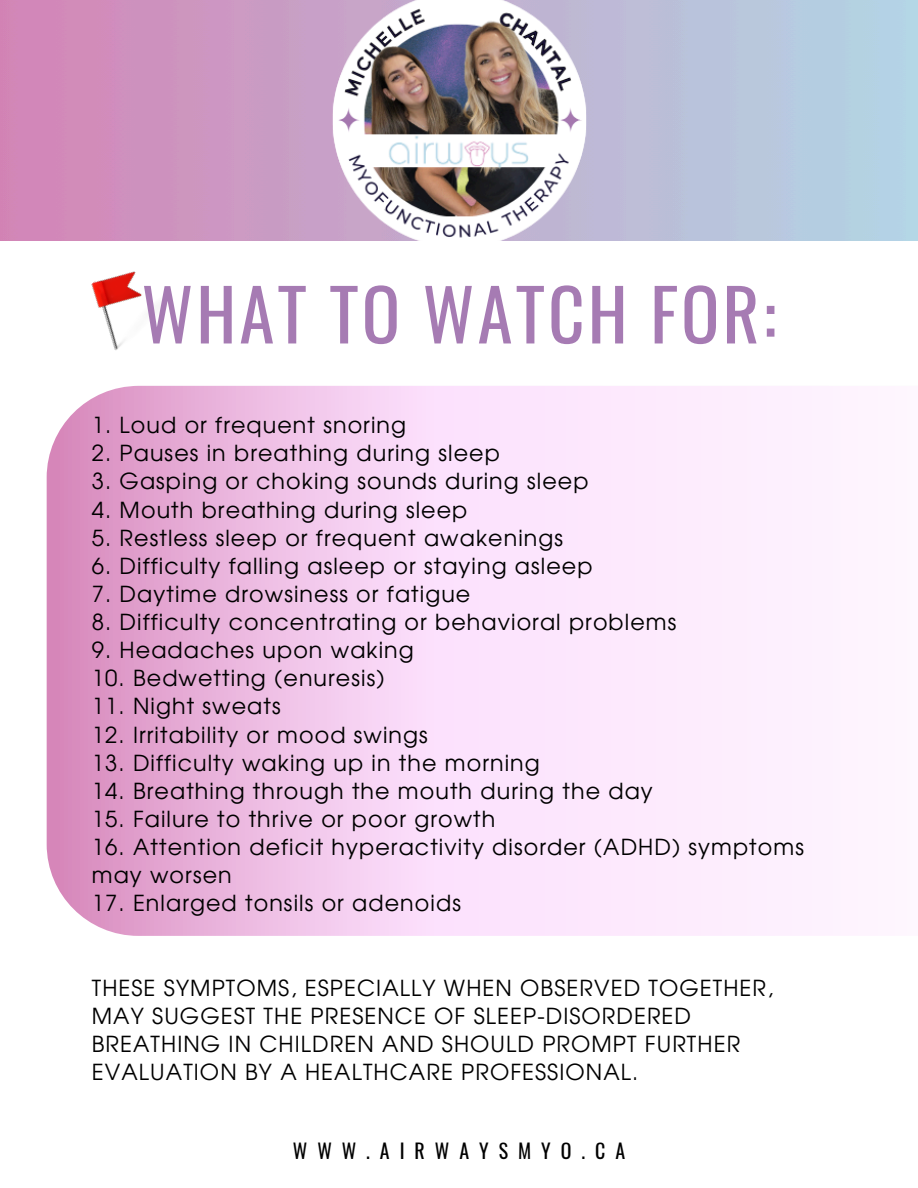
<style>
.page{position:relative;width:918px;height:1188px;background:#fff}
.page>*{position:absolute;margin:0;border:0;box-sizing:border-box;transform-origin:0 0}
.t1{font:71.1px "Oswald";letter-spacing:.045em;color:#a67bb3}
.t2{font:22.2px/28.2px "Evolventa";letter-spacing:.05em;color:#000}
.t3{font:19.95px "Oswald";letter-spacing:.5em;color:#000}
</style>
<div class="page">
<img style="left:0;top:0;width:918px;height:241px">
<img style="left:91px;top:271px;width:51px;height:79px">
<svg style="left:47px;top:386px;width:831px;height:550px"></svg>
<p class="t1" style="left:141px;top:259px;width:637px">WHAT TO WATCH FOR:</p>
<p class="t2" style="left:92px;top:412px;width:316px">1. Loud or frequent snoring</p>
<p class="t2" style="left:92px;top:441px;width:410px">2. Pauses in breathing during sleep</p>
<p class="t2" style="left:92px;top:469px;width:498px">3. Gasping or choking sounds during sleep</p>
<p class="t2" style="left:92px;top:497px;width:377px">4. Mouth breathing during sleep</p>
<p class="t2" style="left:92px;top:525px;width:473px">5. Restless sleep or frequent awakenings</p>
<p class="t2" style="left:92px;top:553px;width:502px">6. Difficulty falling asleep or staying asleep</p>
<p class="t2" style="left:92px;top:581px;width:380px">7. Daytime drowsiness or fatigue</p>
<p class="t2" style="left:92px;top:609px;width:586px">8. Difficulty concentrating or behavioral problems</p>
<p class="t2" style="left:92px;top:637px;width:324px">9. Headaches upon waking</p>
<p class="t2" style="left:92px;top:666px;width:294px">10. Bedwetting (enuresis)</p>
<p class="t2" style="left:92px;top:694px;width:190px">11. Night sweats</p>
<p class="t2" style="left:92px;top:722px;width:338px">12. Irritability or mood swings</p>
<p class="t2" style="left:92px;top:750px;width:449px">13. Difficulty waking up in the morning</p>
<p class="t2" style="left:92px;top:778px;width:563px">14. Breathing through the mouth during the day</p>
<p class="t2" style="left:92px;top:806px;width:405px">15. Failure to thrive or poor growth</p>
<p class="t2" style="left:92px;top:834px;width:714px">16. Attention deficit hyperactivity disorder (ADHD) symptoms may worsen</p>
<p class="t2" style="left:92px;top:891px;width:371px">17. Enlarged tonsils or adenoids</p>
<p class="t2" style="left:92px;top:975px;width:683px">THESE SYMPTOMS, ESPECIALLY WHEN OBSERVED TOGETHER, MAY SUGGEST THE PRESENCE OF SLEEP-DISORDERED BREATHING IN CHILDREN AND SHOULD PROMPT FURTHER EVALUATION BY A HEALTHCARE PROFESSIONAL.</p>
<h1 class="t3" style="left:293px;top:1135px;width:334px">WWW.AIRWAYSMYO.CA</h1>
</div>
